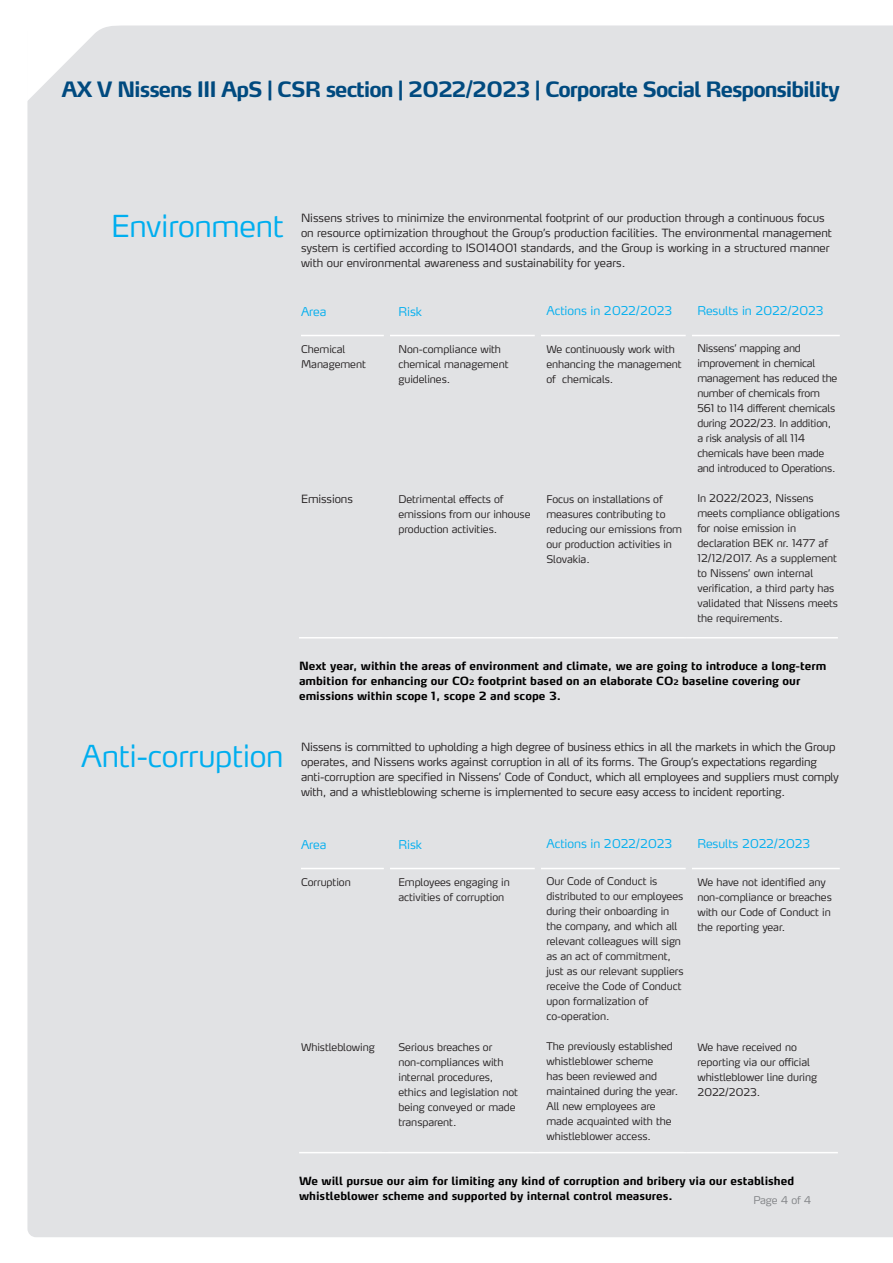
<style>
.page{position:relative;width:893px;height:1263px;background:#fff}
.page>*{position:absolute;margin:0;border:0;box-sizing:border-box;transform-origin:0 0}
.Header_Prio{font:300 30px "Max LF";letter-spacing:-.01em;color:#00aeef}
.Header_Prio-2{font:700 21px "Max LF";letter-spacing:-.05em;color:#004a7f}
.Body{font:300 12px "Max LF";letter-spacing:-.005em;color:#00aeef}
.Body-2{font:300 11.25px/15px "Max LF";letter-spacing:-.005em;color:#231f20}
.t1{font:700 11.25px/15px "Max LF";color:#000}
.Body-3{font:300 10.5px/15px "Max LF";letter-spacing:-.005em;color:#231f20}
.Header_Prio-3{font:300 10.5px "Max LF";letter-spacing:-.01em;color:#808285}
.s1{font-size:7.5px}
</style>
<div class="page">
<div style="left:27px;top:101px;width:866px;height:1136px;background:#e1e2e4"></div>
<div style="left:28px;top:25px;width:865px;height:76px;background:#e1e2e4"></div>
<hr style="left:301px;top:335px;width:83px;height:1px;background:#fff">
<hr style="left:390px;top:335px;width:145px;height:1px;background:#fff">
<hr style="left:541px;top:335px;width:145px;height:1px;background:#fff">
<hr style="left:692px;top:335px;width:148px;height:1px;background:#fff">
<div style="left:384px;top:287px;width:6px;height:48px;background:#e1e2e4"></div>
<div style="left:535px;top:287px;width:6px;height:48px;background:#e1e2e4"></div>
<div style="left:686px;top:287px;width:6px;height:48px;background:#e1e2e4"></div>
<div style="left:384px;top:335px;width:6px;height:323px;background:#e1e2e4"></div>
<div style="left:535px;top:335px;width:6px;height:323px;background:#e1e2e4"></div>
<div style="left:686px;top:335px;width:6px;height:323px;background:#e1e2e4"></div>
<hr style="left:301px;top:868px;width:83px;height:1px;background:#fff">
<hr style="left:390px;top:868px;width:145px;height:1px;background:#fff">
<hr style="left:541px;top:868px;width:145px;height:1px;background:#fff">
<hr style="left:692px;top:868px;width:148px;height:1px;background:#fff">
<div style="left:384px;top:820px;width:6px;height:48px;background:#e1e2e4"></div>
<div style="left:535px;top:820px;width:6px;height:48px;background:#e1e2e4"></div>
<div style="left:686px;top:820px;width:6px;height:48px;background:#e1e2e4"></div>
<div style="left:384px;top:868px;width:6px;height:272px;background:#e1e2e4"></div>
<div style="left:535px;top:868px;width:6px;height:272px;background:#e1e2e4"></div>
<div style="left:686px;top:868px;width:6px;height:272px;background:#e1e2e4"></div>
<hr style="left:299px;top:637px;width:86px;height:1px;background:#fff">
<hr style="left:385px;top:637px;width:151px;height:1px;background:#fff">
<hr style="left:536px;top:637px;width:151px;height:1px;background:#fff">
<hr style="left:687px;top:637px;width:151px;height:1px;background:#fff">
<div style="left:382px;top:618px;width:6px;height:19px;background:#e1e2e4"></div>
<div style="left:533px;top:618px;width:6px;height:19px;background:#e1e2e4"></div>
<div style="left:684px;top:618px;width:6px;height:19px;background:#e1e2e4"></div>
<hr style="left:299px;top:1152px;width:86px;height:1px;background:#fff">
<hr style="left:385px;top:1152px;width:151px;height:1px;background:#fff">
<hr style="left:536px;top:1152px;width:151px;height:1px;background:#fff">
<hr style="left:687px;top:1152px;width:151px;height:1px;background:#fff">
<div style="left:382px;top:1133px;width:6px;height:19px;background:#e1e2e4"></div>
<div style="left:533px;top:1133px;width:6px;height:19px;background:#e1e2e4"></div>
<div style="left:684px;top:1133px;width:6px;height:19px;background:#e1e2e4"></div>
<p class="Header_Prio-2" style="left:62px;top:76px;width:780px">AX V Nissens III ApS | CSR section | 2022/2023 | Corporate Social Responsibility</p>
<p class="Header_Prio" style="left:111px;top:207px;width:174px">Environment</p>
<p class="Header_Prio" style="left:81px;top:737px;width:204px">Anti-corruption</p>
<p class="Body-2" style="left:301px;top:210px;width:532px">Nissens strives to minimize the environmental footprint of our production through a continuous focus on resource optimization throughout the Group’s production facilities. The environmental management system is certified according to ISO14001 standards, and the Group is working in a structured manner with our environmental awareness and sustainability for years.</p>
<p class="Body" style="left:301px;top:304px;width:27px">Area</p>
<p class="Body" style="left:398px;top:304px;width:25px">Risk</p>
<p class="Body" style="left:546px;top:303px;width:127px">Actions in 2022/2023</p>
<p class="Body" style="left:697px;top:303px;width:128px">Results in 2022/2023</p>
<p class="Body-3" style="left:301px;top:341px;width:66px">Chemical<br>Management</p>
<p class="Body-3" style="left:697px;top:340px;width:142px">Nissens’ mapping and improvement in chemical management has reduced the number of chemicals from<br>561 to 114 different chemicals during 2022/23. In addition, a risk analysis of all 114 chemicals have been made and introduced to Operations.</p>
<p class="Body-3" style="left:697px;top:490px;width:144px">In 2022/2023, Nissens meets compliance obligations for noise emission in declaration BEK nr. 1477 af<br>12/12/2017. As a supplement to Nissens’ own internal verification, a third party has validated that Nissens meets the requirements.</p>
<p class="Body-3" style="left:398px;top:341px;width:112px">Non-compliance with chemical management guidelines.</p>
<p class="Body-3" style="left:546px;top:341px;width:137px">We continuously work with enhancing the management of chemicals.</p>
<p class="Body-2" style="left:301px;top:491px;width:53px">Emissions</p>
<p class="Body-3" style="left:398px;top:491px;width:134px">Detrimental effects of emissions from our inhouse production activities.</p>
<p class="Body-3" style="left:546px;top:491px;width:137px">Focus on installations of measures contributing to reducing our emissions from our production activities in<br>Slovakia.</p>
<p class="t1" style="left:299px;top:659px;width:529px">Next year, within the areas of environment and climate, we are going to introduce a long-term ambition for enhancing our CO<span class="s1">2</span> footprint based on an elaborate CO<span class="s1">2</span> baseline covering our emissions within scope 1, scope 2 and scope 3.</p>
<p class="Body-2" style="left:301px;top:739px;width:539px">Nissens is committed to upholding a high degree of business ethics in all the markets in which the Group operates, and Nissens works against corruption in all of its forms. The Group’s expectations regarding anti-corruption are specified in Nissens’ Code of Conduct, which all employees and suppliers must comply with, and a whistleblowing scheme is implemented to secure easy access to incident reporting.</p>
<p class="Body" style="left:301px;top:837px;width:27px">Area</p>
<p class="Body" style="left:398px;top:837px;width:25px">Risk</p>
<p class="Body" style="left:546px;top:836px;width:127px">Actions in 2022/2023</p>
<p class="Body" style="left:697px;top:836px;width:114px">Results 2022/2023</p>
<p class="Body-3" style="left:301px;top:874px;width:51px">Corruption</p>
<p class="Body-3" style="left:546px;top:873px;width:139px">Our Code of Conduct is distributed to our employees during their onboarding in the company, and which all relevant colleagues will sign as an act of commitment, just as our relevant suppliers receive the Code of Conduct upon formalization of co-operation.</p>
<p class="Body-3" style="left:546px;top:1038px;width:133px">The previously established whistleblower scheme<br>has been reviewed and maintained during the year.<br>All new employees are made acquainted with the whistleblower access.</p>
<p class="Body-3" style="left:398px;top:874px;width:113px">Employees engaging in activities of corruption</p>
<p class="Body-3" style="left:697px;top:874px;width:136px">We have not identified any non-compliance or breaches with our Code of Conduct in the reporting year.</p>
<p class="Body-3" style="left:301px;top:1039px;width:75px">Whistleblowing</p>
<p class="Body-3" style="left:398px;top:1039px;width:121px">Serious breaches or non-compliances with internal procedures, ethics and legislation not being conveyed or made transparent.</p>
<p class="Body-3" style="left:697px;top:1039px;width:121px">We have received no reporting via our official whistleblower line during<br>2022/2023.</p>
<p class="t1" style="left:299px;top:1173px;width:497px">We will pursue our aim for limiting any kind of corruption and bribery via our established whistleblower scheme and supported by internal control measures.</p>
<p class="Header_Prio-3" style="left:753px;top:1193px;width:59px">Page 4 of 4</p>
</div>
